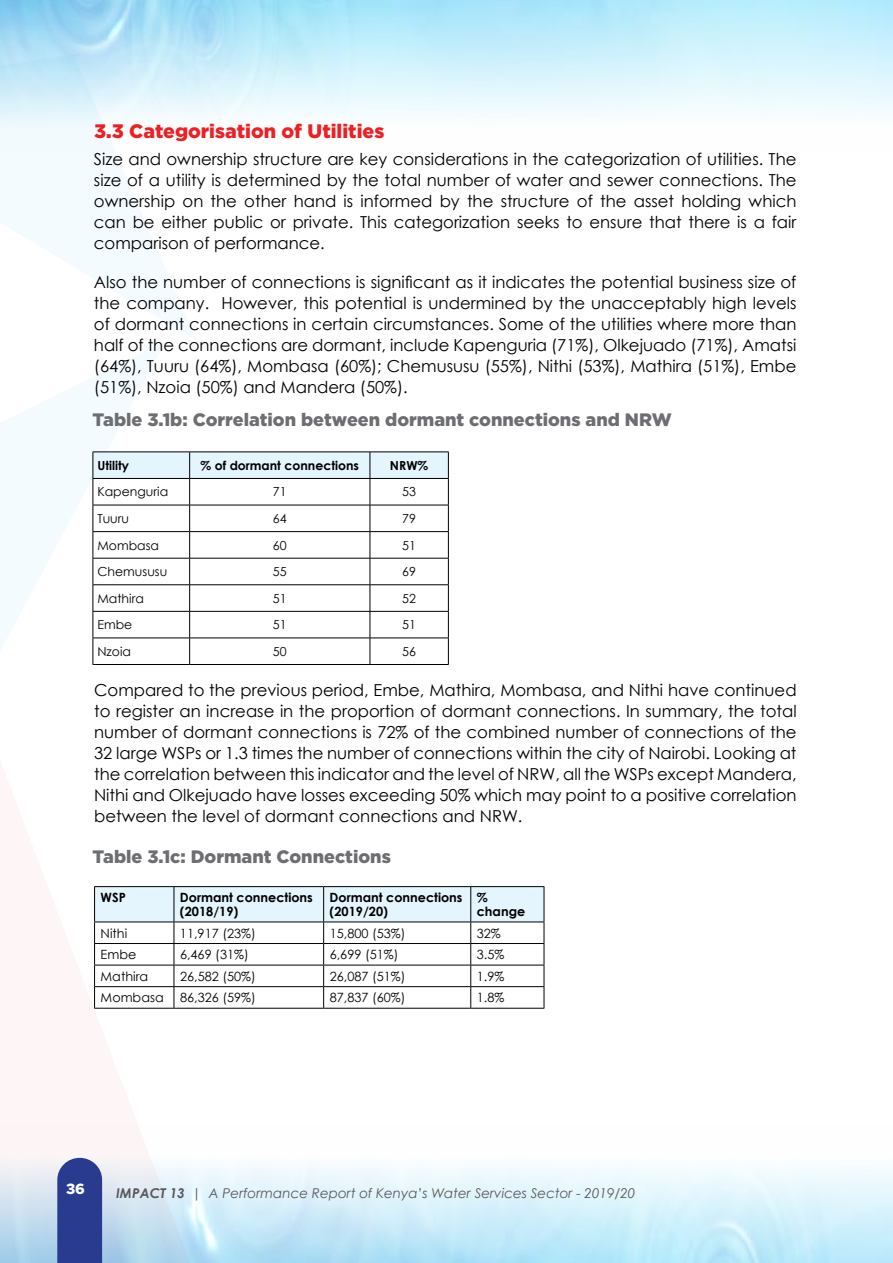
<style>
.page{position:relative;width:893px;height:1263px;background:#fff}
.page>*{position:absolute;margin:0;border:0;box-sizing:border-box;transform-origin:0 0}
.t1{font:900 19.5px "Gotham";color:#eb2126}
.t2{font:900 18px "Gotham";color:#6d6e71}
.t3{font:16.5px/21px "Century Gothic";color:#000;text-align:justify}
.t4{font:800 15px "Metropolis";color:#fff}
.t5{font:italic 13.5px "Century Gothic";color:#58595b}
.t6{font:12.75px "Century Gothic";color:#000}
.t7{font:700 12.75px/13.8px "Century Gothic";color:#000}
.t8{font:12.45px "Century Gothic";color:#000}
.t9{font:700 12.45px "Century Gothic";color:#000}
.s1{font-weight:700}
</style>
<div class="page">
<svg style="left:0;top:1126px;width:197px;height:137px"></svg>
<div style="left:57px;top:1158px;width:45px;height:105px;background:#293b8f"></div>
<svg style="left:0;top:342px;width:166px;height:323px"></svg>
<svg style="left:0;top:53px;width:197px;height:287px"></svg>
<hr style="left:93px;top:664px;width:97px;height:1px;background:#000">
<hr style="left:190px;top:664px;width:180px;height:1px;background:#000">
<hr style="left:370px;top:664px;width:79px;height:1px;background:#000">
<svg style="left:93px;top:452px;width:356px;height:212px"></svg>
<hr style="left:94px;top:886px;width:80px;height:1px;background:#000">
<hr style="left:174px;top:886px;width:150px;height:1px;background:#000">
<hr style="left:324px;top:886px;width:147px;height:1px;background:#000">
<hr style="left:471px;top:886px;width:73px;height:1px;background:#000">
<svg style="left:94px;top:887px;width:451px;height:121px"></svg>
<hr style="left:94px;top:1008px;width:80px;height:1px;background:#000">
<hr style="left:174px;top:1008px;width:150px;height:1px;background:#000">
<hr style="left:324px;top:1008px;width:147px;height:1px;background:#000">
<hr style="left:471px;top:1008px;width:73px;height:1px;background:#000">
<p class="t1" style="left:94px;top:119px;width:292px">3.3 Categorisation of Utilities</p>
<p class="t3" style="left:94px;top:148px;width:704px">Size and ownership structure are key considerations in the categorization of utilities. The size of a utility is determined by the total number of water and sewer connections. The ownership on the other hand is informed by the structure of the asset holding which can be either public or private. This categorization seeks to ensure that there is a fair comparison of performance.</p>
<p class="t3" style="left:94px;top:271px;width:704px">Also the number of connections is significant as it indicates the potential business size of the company. However, this potential is undermined by the unacceptably high levels of dormant connections in certain circumstances. Some of the utilities where more than half of the connections are dormant, include Kapenguria (71%), Olkejuado (71%), Amatsi (64%), Tuuru (64%), Mombasa (60%); Chemususu (55%), Nithi (53%), Mathira (51%), Embe (51%), Nzoia (50%) and Mandera (50%).</p>
<p class="t2" style="left:93px;top:409px;width:581px">Table 3.1b: Correlation between dormant connections and NRW</p>
<p class="t9" style="left:97px;top:456px;width:33px">Utility</p>
<p class="t9" style="left:201px;top:456px;width:160px">% of dormant connections</p>
<p class="t9" style="left:390px;top:456px;width:40px">NRW%</p>
<p class="t8" style="left:97px;top:483px;width:72px">Kapenguria</p>
<p class="t8" style="left:273px;top:483px;width:15px">71</p>
<p class="t8" style="left:402px;top:483px;width:15px">53</p>
<p class="t8" style="left:97px;top:510px;width:33px">Tuuru</p>
<p class="t8" style="left:273px;top:510px;width:15px">64</p>
<p class="t8" style="left:402px;top:510px;width:15px">79</p>
<p class="t8" style="left:97px;top:536px;width:63px">Mombasa</p>
<p class="t8" style="left:273px;top:536px;width:15px">60</p>
<p class="t8" style="left:402px;top:536px;width:15px">51</p>
<p class="t8" style="left:97px;top:563px;width:71px">Chemususu</p>
<p class="t8" style="left:273px;top:563px;width:15px">55</p>
<p class="t8" style="left:402px;top:563px;width:15px">69</p>
<p class="t8" style="left:97px;top:589px;width:48px">Mathira</p>
<p class="t8" style="left:273px;top:589px;width:15px">51</p>
<p class="t8" style="left:402px;top:589px;width:15px">52</p>
<p class="t8" style="left:97px;top:616px;width:36px">Embe</p>
<p class="t8" style="left:273px;top:616px;width:15px">51</p>
<p class="t8" style="left:402px;top:616px;width:15px">51</p>
<p class="t8" style="left:97px;top:643px;width:35px">Nzoia</p>
<p class="t8" style="left:273px;top:643px;width:15px">50</p>
<p class="t8" style="left:402px;top:643px;width:15px">56</p>
<p class="t3" style="left:94px;top:679px;width:704px">Compared to the previous period, Embe, Mathira, Mombasa, and Nithi have continued to register an increase in the proportion of dormant connections. In summary, the total number of dormant connections is 72% of the combined number of connections of the 32 large WSPs or 1.3 times the number of connections within the city of Nairobi. Looking at the correlation between this indicator and the level of NRW, all the WSPs except Mandera, Nithi and Olkejuado have losses exceeding 50% which may point to a positive correlation between the level of dormant connections and NRW.</p>
<p class="t2" style="left:93px;top:846px;width:300px">Table 3.1c: Dormant Connections</p>
<p class="t7" style="left:101px;top:890px;width:27px">WSP</p>
<p class="t7" style="left:180px;top:890px;width:134px">Dormant connections (2018/19)</p>
<p class="t7" style="left:330px;top:890px;width:134px">Dormant connections (2019/20)</p>
<p class="t7" style="left:477px;top:890px;width:50px">% change</p>
<p class="t6" style="left:101px;top:924px;width:28px">Nithi</p>
<p class="t6" style="left:180px;top:924px;width:77px">11,917 (23%)</p>
<p class="t6" style="left:330px;top:924px;width:77px">15,800 (53%)</p>
<p class="t6" style="left:477px;top:924px;width:26px">32%</p>
<p class="t6" style="left:101px;top:945px;width:37px">Embe</p>
<p class="t6" style="left:180px;top:945px;width:70px">6,469 (31%)</p>
<p class="t6" style="left:330px;top:945px;width:70px">6,699 (51%)</p>
<p class="t6" style="left:477px;top:945px;width:29px">3.5%</p>
<p class="t6" style="left:101px;top:967px;width:49px">Mathira</p>
<p class="t6" style="left:180px;top:967px;width:77px">26,582 (50%)</p>
<p class="t6" style="left:330px;top:967px;width:77px">26,087 (51%)</p>
<p class="t6" style="left:477px;top:967px;width:29px">1.9%</p>
<p class="t6" style="left:101px;top:989px;width:65px">Mombasa</p>
<p class="t6" style="left:180px;top:989px;width:77px">86,326 (59%)</p>
<p class="t6" style="left:330px;top:989px;width:77px">87,837 (60%)</p>
<p class="t6" style="left:477px;top:989px;width:29px">1.8%</p>
<p class="t4" style="left:66px;top:1179px;width:20px">36</p>
<p class="t5" style="left:116px;top:1183px;width:521px"><span class="s1">IMPACT 13</span> | A Performance Report of Kenya’s Water Services Sector - 2019/20</p>
</div>
